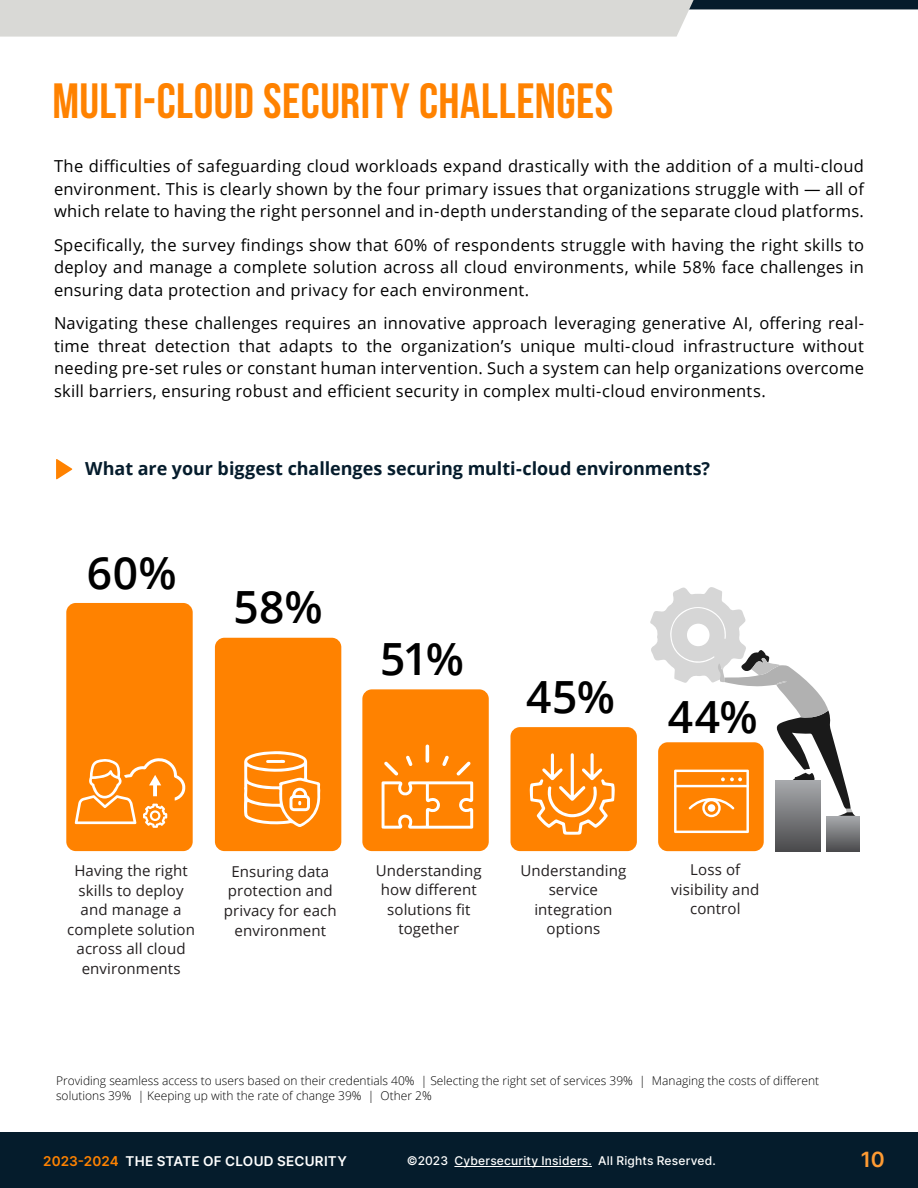
<style>
.page{position:relative;width:918px;height:1188px;background:#fff}
.page>*{position:absolute;margin:0;border:0;box-sizing:border-box;transform-origin:0 0}
.t1{font:49.5px "Bebas Neue";letter-spacing:.01em;color:#ff8200}
.t2{font:600 44.4px "Open Sans";letter-spacing:.01em;color:#000}
.t3{font:600 21px "Inter";color:#ff9b33}
.t4{font:700 18px "Open Sans";letter-spacing:-.005em;color:#051c2c}
.t5{font:16.5px/22.5px "Open Sans";letter-spacing:.015em;color:#000;text-align:justify}
.t6{font:15px/19.5px "Open Sans";letter-spacing:.005em;color:#231f20;text-align:center}
.t7{font:600 13.5px "Inter";letter-spacing:.01em;color:#fff}
.t8{font:300 12px/15px "Open Sans";color:#000}
.t9{font:500 12px "Inter";letter-spacing:.02em;color:#fff}
.s1{color:#ff8200}
</style>
<div class="page">
<div style="left:0;top:1132px;width:918px;height:56px;background:#051c2c"></div>
<hr style="left:454px;top:1166px;width:138px;height:1px;background:#fff">
<svg style="left:0;top:0;width:918px;height:37px"></svg>
<svg style="left:56px;top:459px;width:16px;height:21px"></svg>
<div style="left:510px;top:727px;width:127px;height:124px;background:#ff8200;border-radius:9px"></div>
<div style="left:362px;top:689px;width:127px;height:162px;background:#ff8200;border-radius:9px"></div>
<div style="left:215px;top:638px;width:126px;height:213px;background:#ff8200;border-radius:9px"></div>
<div style="left:66px;top:603px;width:127px;height:248px;background:#ff8200;border-radius:9px"></div>
<div style="left:776px;top:780px;width:44px;height:71px;background:#565659"></div>
<div style="left:658px;top:742px;width:106px;height:109px;background:#ff8200;border-radius:9px"></div>
<svg style="left:827px;top:816px;width:32px;height:35px"></svg>
<svg style="left:75px;top:758px;width:110px;height:70px"></svg>
<svg style="left:244px;top:751px;width:76px;height:76px"></svg>
<svg style="left:457px;top:762px;width:14px;height:13px"></svg>
<svg style="left:426px;top:745px;width:3px;height:18px"></svg>
<svg style="left:384px;top:762px;width:14px;height:13px"></svg>
<svg style="left:442px;top:756px;width:7px;height:10px"></svg>
<svg style="left:406px;top:756px;width:6px;height:10px"></svg>
<svg style="left:382px;top:781px;width:91px;height:48px"></svg>
<svg style="left:650px;top:587px;width:206px;height:246px"></svg>
<div style="left:708px;top:804px;width:7px;height:8px;background:#fff;border-radius:50%"></div>
<svg style="left:530px;top:753px;width:85px;height:82px"></svg>
<h1 class="t1" style="left:52px;top:74px;width:562px">MULTI-CLOUD SECURITY CHALLENGES</h1>
<p class="t5" style="left:54px;top:155px;width:812px">The difficulties of safeguarding cloud workloads expand drastically with the addition of a multi-cloud environment. This is clearly shown by the four primary issues that organizations struggle with — all of which relate to having the right personnel and in-depth understanding of the separate cloud platforms.</p>
<p class="t5" style="left:54px;top:233px;width:812px">Specifically, the survey findings show that 60% of respondents struggle with having the right skills to deploy and manage a complete solution across all cloud environments, while 58% face challenges in ensuring data protection and privacy for each environment.</p>
<p class="t5" style="left:54px;top:311px;width:812px">Navigating these challenges requires an innovative approach leveraging generative AI, offering real&shy;time threat detection that adapts to the organization’s unique multi-cloud infrastructure without needing pre-set rules or constant human intervention. Such a system can help organizations overcome skill barriers, ensuring robust and efficient security in complex multi-cloud environments.</p>
<p class="t4" style="left:85px;top:455px;width:626px">What are your biggest challenges securing multi-cloud environments?</p>
<h2 class="t2" style="left:87px;top:542px;width:91px">60%</h2>
<h2 class="t2" style="left:234px;top:576px;width:91px">58%</h2>
<h2 class="t2" style="left:380px;top:628px;width:85px">51%</h2>
<h2 class="t2" style="left:526px;top:677px;width:233px">45% 44%</h2>
<p class="t6" style="left:67px;top:861px;width:129px">Having the right skills to deploy and manage a complete solution across all cloud environments</p>
<p class="t6" style="left:671px;top:860px;width:90px">Loss of visibility and control</p>
<p class="t6" style="left:376px;top:860px;width:107px">Understanding how different solutions fit together</p>
<p class="t6" style="left:520px;top:860px;width:107px">Understanding service integration options</p>
<p class="t6" style="left:224px;top:861px;width:114px">Ensuring data protection and privacy for each environment</p>
<p class="t8" style="left:56px;top:1073px;width:765px">Providing seamless access to users based on their credentials 40% | Selecting the right set of services 39% | Managing the costs of different solutions 39% | Keeping up with the rate of change 39% | Other 2%</p>
<p class="t7" style="left:43px;top:1151px;width:305px"><span class="s1">2023-2024</span> THE STATE OF CLOUD SECURITY</p>
<p class="t9" style="left:407px;top:1151px;width:310px">©2023 Cybersecurity Insiders. All Rights Reserved.</p>
<p class="t3" style="left:861px;top:1144px;width:26px">10</p>
</div>
